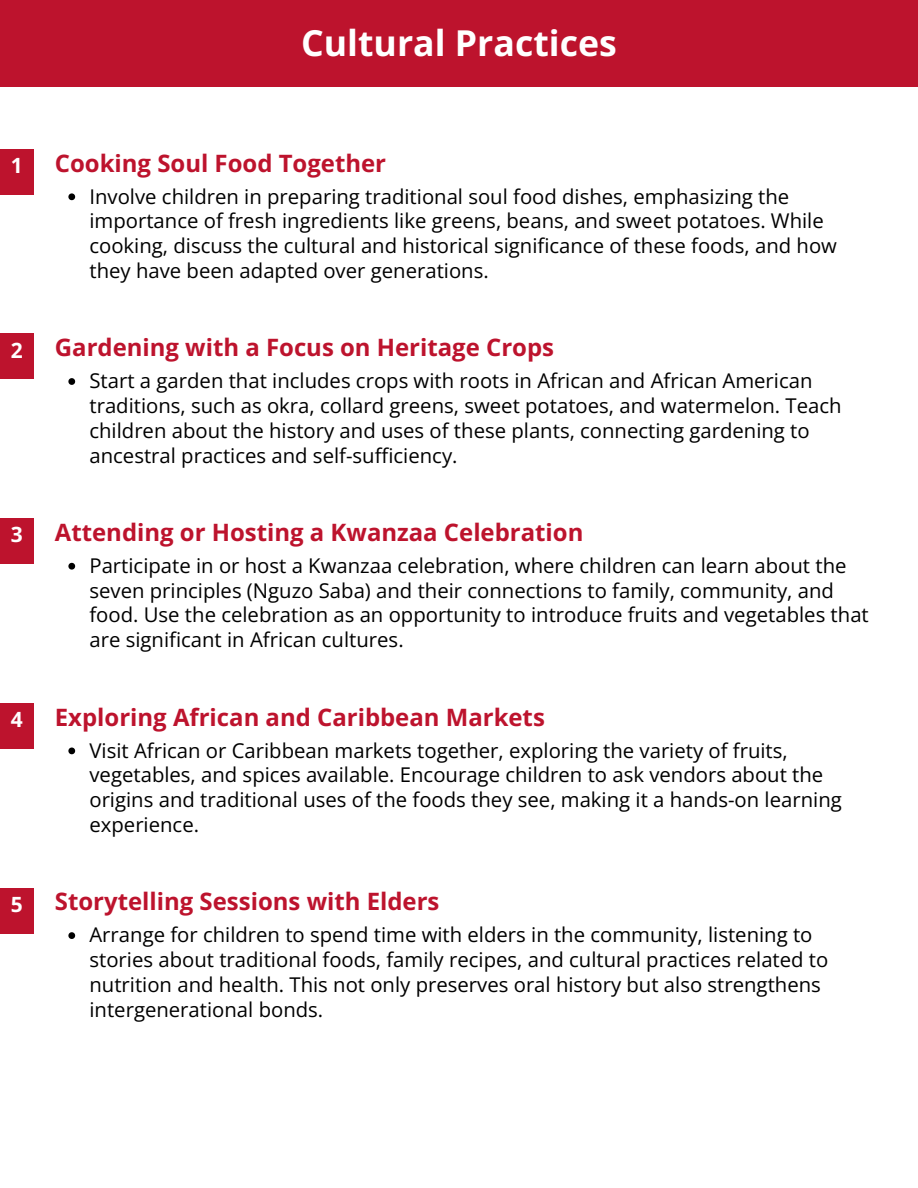
<style>
.page{position:relative;width:918px;height:1188px;background:#fff}
.page>*{position:absolute;margin:0;border:0;box-sizing:border-box;transform-origin:0 0}
.t1{font:700 35.7px "Open Sans";color:#fff}
.t2{font:700 24px "Open Sans";color:#bd132d}
.t3{font:700 21px "Open Sans";color:#fff}
.t4{font:20.4px/24.8px "Open Sans";color:#000}
</style>
<div class="page">
<div style="left:0;top:149px;width:34px;height:45px;background:#bd132d"></div>
<div style="left:0;top:334px;width:34px;height:45px;background:#bd132d"></div>
<div style="left:0;top:519px;width:34px;height:45px;background:#bd132d"></div>
<div style="left:0;top:703px;width:34px;height:45px;background:#bd132d"></div>
<svg style="left:68px;top:193px;width:7px;height:7px"></svg>
<svg style="left:68px;top:378px;width:7px;height:7px"></svg>
<svg style="left:68px;top:563px;width:7px;height:7px"></svg>
<svg style="left:68px;top:748px;width:7px;height:6px"></svg>
<svg style="left:68px;top:932px;width:7px;height:7px"></svg>
<div style="left:0;top:888px;width:34px;height:45px;background:#bd132d"></div>
<div style="left:0;top:0;width:918px;height:86px;background:#bd132d"></div>
<p class="t1" style="left:301px;top:18px;width:317px">Cultural Practices</p>
<h1 class="t3" style="left:11px;top:150px;width:13px">1</h1>
<p class="t2" style="left:55px;top:146px;width:333px">Cooking Soul Food Together</p>
<p class="t4" style="left:89px;top:183px;width:749px">Involve children in preparing traditional soul food dishes, emphasizing the importance of fresh ingredients like greens, beans, and sweet potatoes. While cooking, discuss the cultural and historical significance of these foods, and how they have been adapted over generations.</p>
<p class="t3" style="left:11px;top:335px;width:13px">2</p>
<h2 class="t2" style="left:55px;top:331px;width:501px">Gardening with a Focus on Heritage Crops</h2>
<p class="t4" style="left:89px;top:368px;width:754px">Start a garden that includes crops with roots in African and African American traditions, such as okra, collard greens, sweet potatoes, and watermelon. Teach children about the history and uses of these plants, connecting gardening to ancestral practices and self-sufficiency.</p>
<p class="t3" style="left:11px;top:520px;width:13px">3</p>
<h2 class="t2" style="left:55px;top:515px;width:530px">Attending or Hosting a Kwanzaa Celebration</h2>
<p class="t4" style="left:89px;top:553px;width:781px">Participate in or host a Kwanzaa celebration, where children can learn about the seven principles (Nguzo Saba) and their connections to family, community, and food. Use the celebration as an opportunity to introduce fruits and vegetables that are significant in African cultures.</p>
<p class="t3" style="left:11px;top:705px;width:13px">4</p>
<h2 class="t2" style="left:55px;top:700px;width:492px">Exploring African and Caribbean Markets</h2>
<p class="t4" style="left:89px;top:737px;width:754px">Visit African or Caribbean markets together, exploring the variety of fruits, vegetables, and spices available. Encourage children to ask vendors about the origins and traditional uses of the foods they see, making it a hands-on learning experience.</p>
<h2 class="t3" style="left:11px;top:889px;width:13px">5</h2>
<h2 class="t2" style="left:55px;top:885px;width:386px">Storytelling Sessions with Elders</h2>
<p class="t4" style="left:89px;top:922px;width:740px">Arrange for children to spend time with elders in the community, listening to stories about traditional foods, family recipes, and cultural practices related to nutrition and health. This not only preserves oral history but also strengthens intergenerational bonds.</p>
</div>
